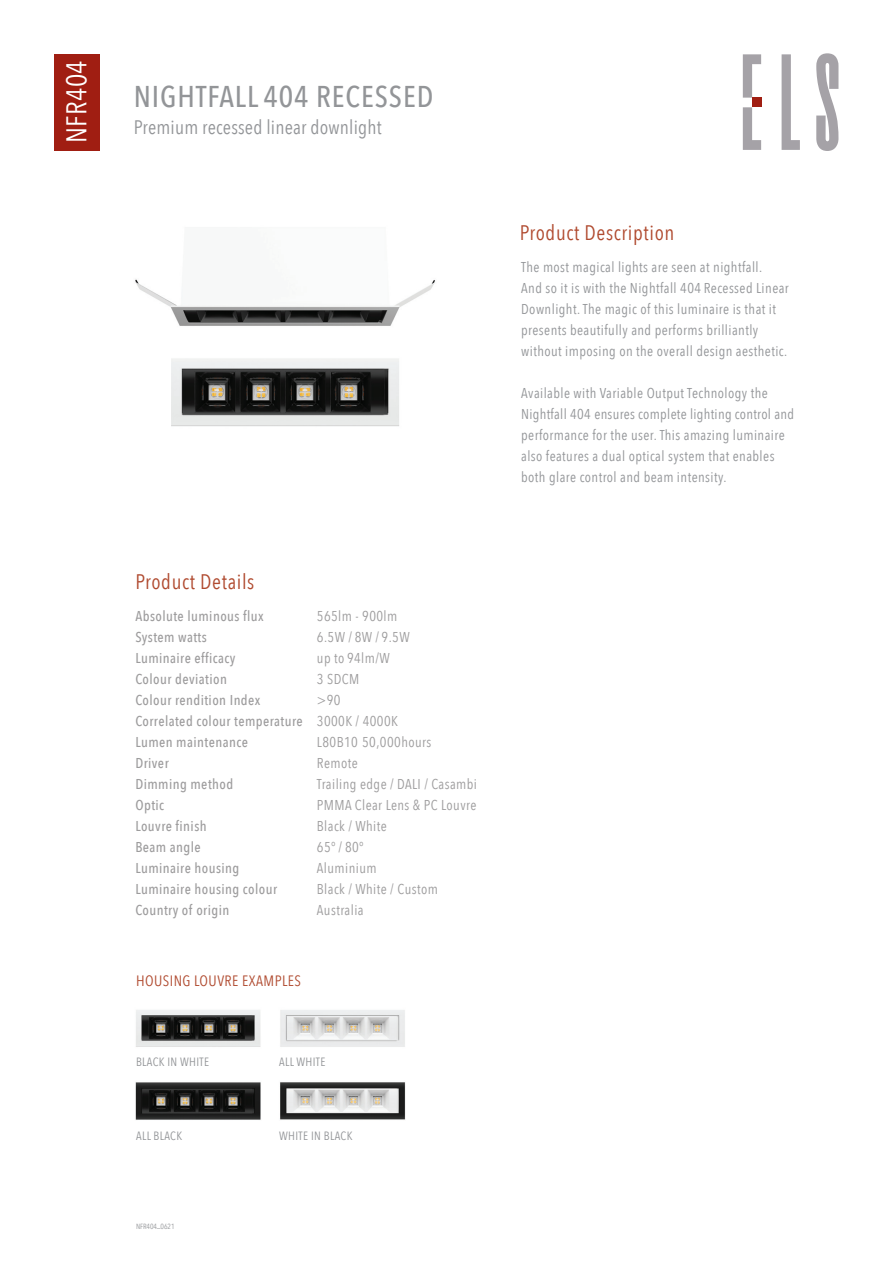
<style>
.page{position:relative;width:893px;height:1263px;background:#fff}
.page>*{position:absolute;margin:0;border:0;box-sizing:border-box;transform-origin:0 0}
.t1{font:500 30px "Avenir Next Condensed";letter-spacing:.03em;color:#939598}
.t2{font:28.5px "Avenir Next Condensed";letter-spacing:.01em;color:#fff}
.t3{font:21px "Avenir Next Condensed";letter-spacing:.03em;color:#b04a2f}
.t4{font:19.5px "Avenir Next Condensed";letter-spacing:.01em;color:#939598}
.t5{font:15px "Avenir Next Condensed";letter-spacing:.03em;color:#b04a2f}
.t6{font:14.25px/21px "Avenir Next Condensed";letter-spacing:.03em;color:#939598}
.t7{font:500 14.25px/21px "Avenir Next Condensed";letter-spacing:.03em;color:#9d9c9d}
.t8{font:14.25px "Avenir Next Condensed";letter-spacing:.03em;color:#9d9c9d}
.t9{font:12px "Avenir Next Condensed";letter-spacing:.03em;color:#939598}
.t10{font:7.5px "Avenir Next Condensed";letter-spacing:-.01em;color:#939598}
.s1{font-weight:400}
</style>
<div class="page">
<svg style="left:782px;top:54px;width:18px;height:96px"></svg>
<svg style="left:816px;top:53px;width:22px;height:98px"></svg>
<svg style="left:743px;top:54px;width:18px;height:96px"></svg>
<div style="left:752px;top:98px;width:9px;height:9px;background:#a01e12"></div>
<div style="left:54px;top:54px;width:46px;height:96px;background:#a01e12"></div>
<img style="left:135px;top:279px;width:300px;height:148px">
<img style="left:135px;top:1010px;width:271px;height:110px">
<h2 class="t2" style="left:52px;top:143px;width:84px;rotate:-90deg">NFR404</h2>
<h1 class="t1" style="left:134px;top:79px;width:301px">NIGHTFALL 404 RECESSED</h1>
<h3 class="t4" style="left:134px;top:111px;width:249px">Premium recessed linear downlight</h3>
<h3 class="t3" style="left:135px;top:564px;width:121px">Product Details</h3>
<p class="t7" style="left:135px;top:605px;width:130px">Absolute luminous flux</p>
<p class="t8" style="left:317px;top:604px;width:82px">565lm - 900lm</p>
<p class="t7" style="left:135px;top:626px;width:73px">System watts</p>
<p class="t8" style="left:317px;top:625px;width:94px">6.5W / 8W / 9.5W</p>
<p class="t7" style="left:135px;top:647px;width:101px">Luminaire efficacy</p>
<p class="t8" style="left:317px;top:646px;width:74px">up to 94lm/W</p>
<p class="t7" style="left:135px;top:668px;width:93px">Colour deviation</p>
<p class="t8" style="left:317px;top:667px;width:44px">3 SDCM</p>
<p class="t7" style="left:135px;top:689px;width:127px">Colour rendition Index</p>
<p class="t7" style="left:135px;top:689px;width:264px;text-indent:182px"><span class="s1">&gt;90<br></span>Correlated colour temperature <span class="s1">3000K / 4000K<br></span>Lumen maintenance</p>
<p class="t8" style="left:317px;top:730px;width:116px">L80B10 50,000hours</p>
<p class="t7" style="left:135px;top:752px;width:35px">Driver</p>
<p class="t8" style="left:317px;top:751px;width:42px">Remote</p>
<p class="t7" style="left:135px;top:773px;width:99px">Dimming method</p>
<p class="t8" style="left:317px;top:772px;width:162px">Trailing edge / DALI / Casambi</p>
<p class="t7" style="left:135px;top:794px;width:30px">Optic</p>
<p class="t8" style="left:317px;top:793px;width:161px">PMMA Clear Lens &amp; PC Louvre</p>
<p class="t7" style="left:135px;top:815px;width:73px">Louvre finish</p>
<p class="t8" style="left:317px;top:814px;width:71px">Black / White</p>
<p class="t7" style="left:135px;top:836px;width:67px">Beam angle</p>
<p class="t8" style="left:317px;top:835px;width:48px">65° / 80°</p>
<p class="t7" style="left:135px;top:857px;width:105px">Luminaire housing</p>
<p class="t8" style="left:317px;top:856px;width:61px">Aluminium</p>
<p class="t7" style="left:135px;top:878px;width:143px">Luminaire housing colour</p>
<p class="t8" style="left:317px;top:877px;width:123px">Black / White / Custom</p>
<p class="t7" style="left:135px;top:899px;width:95px">Country of origin</p>
<p class="t8" style="left:317px;top:898px;width:48px">Australia</p>
<p class="t5" style="left:136px;top:968px;width:166px">HOUSING LOUVRE EXAMPLES</p>
<p class="t9" style="left:136px;top:1051px;width:75px">BLACK IN WHITE</p>
<p class="t9" style="left:136px;top:1125px;width:48px">ALL BLACK</p>
<p class="t10" style="left:136px;top:1220px;width:40px">NFR404_0621</p>
<p class="t9" style="left:279px;top:1051px;width:48px">ALL WHITE</p>
<p class="t9" style="left:279px;top:1125px;width:75px">WHITE IN BLACK</p>
<h3 class="t3" style="left:520px;top:215px;width:156px">Product Description</h3>
<p class="t6" style="left:521px;top:256px;width:269px">The most magical lights are seen at nightfall.<br>And so it is with the Nightfall 404 Recessed Linear Downlight. The magic of this luminaire is that it presents beautifully and performs brilliantly without imposing on the overall design aesthetic.</p>
<p class="t6" style="left:521px;top:382px;width:274px">Available with Variable Output Technology the Nightfall 404 ensures complete lighting control and performance for the user. This amazing luminaire also features a dual optical system that enables both glare control and beam intensity.</p>
</div>
